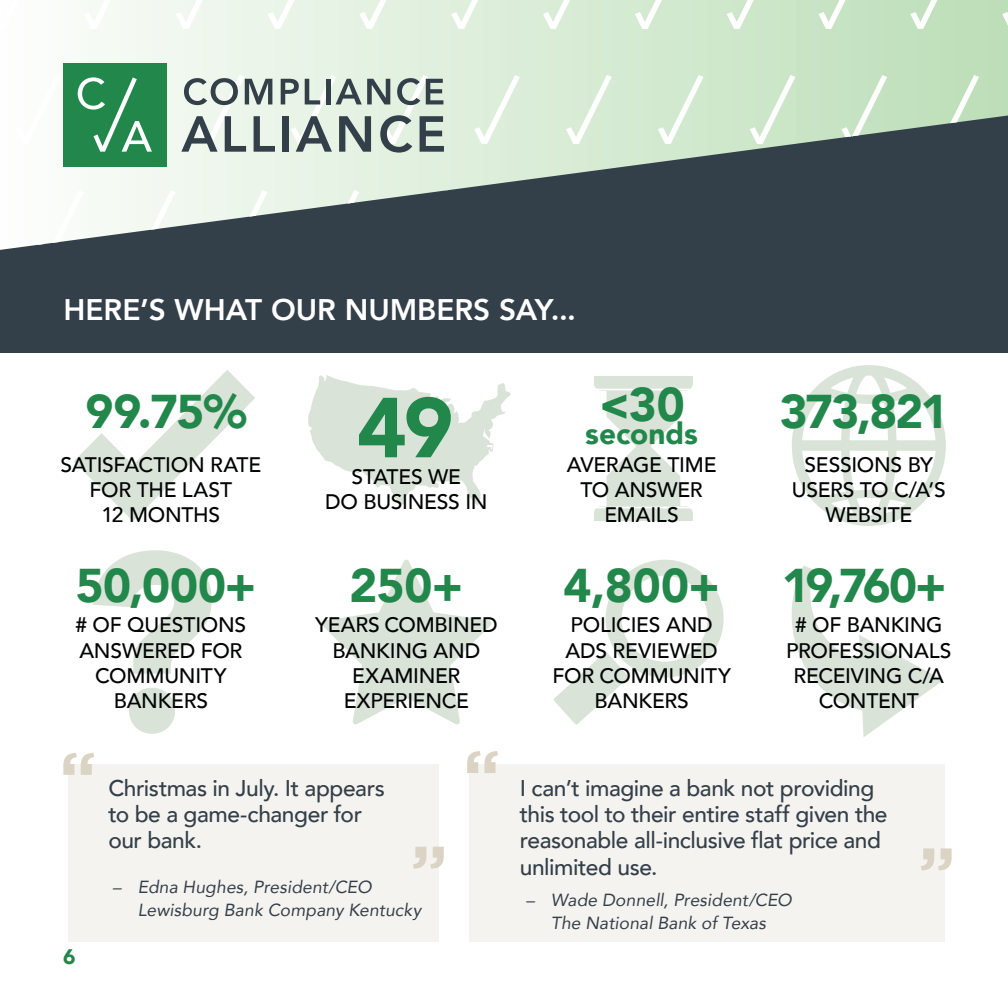
<style>
.page{position:relative;width:1008px;height:1008px;background:#fff}
.page>*{position:absolute;margin:0;border:0;box-sizing:border-box;transform-origin:0 0}
.t1{font:900 84px "Avenir";color:#21874a}
.t2{font:700 68.25px "Gotham";color:#dbd4c5}
.t3{font:900 47.25px "Avenir";letter-spacing:-.015em;color:#21874a}
.t4{font:800 29.75px "Avenir";color:#fff}
.t5{font:900 29.75px "Avenir";color:#21874a}
.t6{font:500 22.75px/26.2px "Avenir";letter-spacing:-.02em;color:#333f49}
.t7{font:500 21px/25.2px "Avenir";letter-spacing:-.015em;color:#020304;text-align:center}
.t8{font:900 21px "Avenir";color:#21874a}
.t9{font:italic 17.5px/22.8px "Avenir";letter-spacing:.005em;color:#333f49}
</style>
<div class="page">
<svg style="left:791px;top:566px;width:152px;height:171px"></svg>
<svg style="left:321px;top:560px;width:170px;height:165px"></svg>
<svg style="left:554px;top:560px;width:170px;height:165px"></svg>
<svg style="left:792px;top:365px;width:154px;height:161px"></svg>
<svg style="left:308px;top:375px;width:203px;height:130px"></svg>
<svg style="left:93px;top:550px;width:119px;height:184px"></svg>
<svg style="left:594px;top:376px;width:99px;height:145px"></svg>
<hr style="left:593px;top:389px;width:101px;height:1px;background:#fff">
<hr style="left:593px;top:507px;width:101px;height:1px;background:#fff">
<svg style="left:74px;top:370px;width:181px;height:151px"></svg>
<div style="left:68px;top:764px;width:370px;height:177px;background:#f5f3f0"></div>
<div style="left:470px;top:764px;width:475px;height:177px;background:#f5f3f0"></div>
<div style="left:0;top:103px;width:1008px;height:250px;background:#333f49"></div>
<svg style="left:0;top:0;width:1008px;height:250px"></svg>
<svg style="left:184px;top:78px;width:54px;height:27px"></svg>
<svg style="left:245px;top:79px;width:27px;height:25px"></svg>
<svg style="left:281px;top:79px;width:18px;height:25px"></svg>
<svg style="left:305px;top:79px;width:15px;height:25px"></svg>
<hr style="left:326px;top:79px;width:4px;height:25px;background:#333f49">
<svg style="left:336px;top:79px;width:54px;height:25px"></svg>
<svg style="left:397px;top:78px;width:23px;height:27px"></svg>
<svg style="left:426px;top:79px;width:17px;height:25px"></svg>
<svg style="left:181px;top:116px;width:37px;height:36px"></svg>
<svg style="left:225px;top:116px;width:21px;height:36px"></svg>
<svg style="left:254px;top:116px;width:21px;height:36px"></svg>
<div style="left:282px;top:116px;width:7px;height:36px;background:#333f49"></div>
<svg style="left:296px;top:116px;width:36px;height:36px"></svg>
<svg style="left:339px;top:116px;width:32px;height:36px"></svg>
<svg style="left:380px;top:115px;width:32px;height:38px"></svg>
<svg style="left:420px;top:116px;width:24px;height:36px"></svg>
<div style="left:63px;top:63px;width:104px;height:103px;background:#21874a"></div>
<svg style="left:78px;top:77px;width:74px;height:75px"></svg>
<p class="t4" style="left:63px;top:287px;width:514px">HERE’S WHAT OUR NUMBERS SAY...</p>
<p class="t3" style="left:86px;top:371px;width:163px">99.75%</p>
<p class="t7" style="left:61px;top:451px;width:202px">SATISFACTION RATE</p>
<p class="t7" style="left:90px;top:476px;width:144px">FOR THE LAST<br>12 MONTHS</p>
<p class="t3" style="left:76px;top:546px;width:182px">50,000+</p>
<p class="t7" style="left:76px;top:611px;width:172px"># OF QUESTIONS</p>
<p class="t7" style="left:79px;top:637px;width:165px">ANSWERED FOR<br>COMMUNITY<br>BANKERS</p>
<p class="t1" style="left:357px;top:356px;width:98px">49</p>
<p class="t7" style="left:352px;top:463px;width:111px">STATES WE</p>
<p class="t7" style="left:325px;top:488px;width:164px">DO BUSINESS IN</p>
<p class="t3" style="left:599px;top:364px;width:87px">&lt;30</p>
<p class="t5" style="left:585px;top:408px;width:114px">seconds</p>
<p class="t7" style="left:567px;top:451px;width:151px">AVERAGE TIME<br>TO ANSWER<br>EMAILS</p>
<p class="t3" style="left:349px;top:546px;width:115px">250+</p>
<p class="t3" style="left:563px;top:546px;width:158px">4,800+</p>
<p class="t7" style="left:315px;top:611px;width:184px">YEARS COMBINED<br>BANKING AND<br>EXAMINER<br>EXPERIENCE</p>
<p class="t7" style="left:552px;top:611px;width:180px">POLICIES AND<br>ADS REVIEWED<br>FOR COMMUNITY<br>BANKERS</p>
<p class="t2" style="left:60px;top:732px;width:38px">“</p>
<p class="t2" style="left:463px;top:730px;width:38px">“</p>
<p class="t3" style="left:780px;top:371px;width:170px">373,821</p>
<p class="t7" style="left:792px;top:451px;width:155px">SESSIONS BY<br>USERS TO C/A’S<br>WEBSITE</p>
<p class="t3" style="left:782px;top:546px;width:166px">19,760+</p>
<p class="t7" style="left:786px;top:611px;width:167px"># OF BANKING<br>PROFESSIONALS<br>RECEIVING C/A<br>CONTENT</p>
<p class="t8" style="left:63px;top:938px;width:14px">6</p>
<p class="t6" style="left:108px;top:774px;width:278px">Christmas in July. It appears to be a game-changer for our bank.</p>
<p class="t6" style="left:520px;top:774px;width:369px">I can’t imagine a bank not providing this tool to their entire staff given the reasonable all-inclusive flat price and unlimited use.</p>
<p class="t2" style="left:448px;top:890px;width:38px;rotate:-180deg">“</p>
<p class="t2" style="left:956px;top:892px;width:38px;rotate:-180deg">“</p>
<p class="t9" style="left:138px;top:876px;width:285px;text-indent:-25px">– Edna Hughes, President/CEO<br>Lewisburg Bank Company Kentucky</p>
<p class="t9" style="left:526px;top:888px;width:268px;text-align:center">– Wade Donnell, President/CEO<br>The National Bank of Texas</p>
</div>
